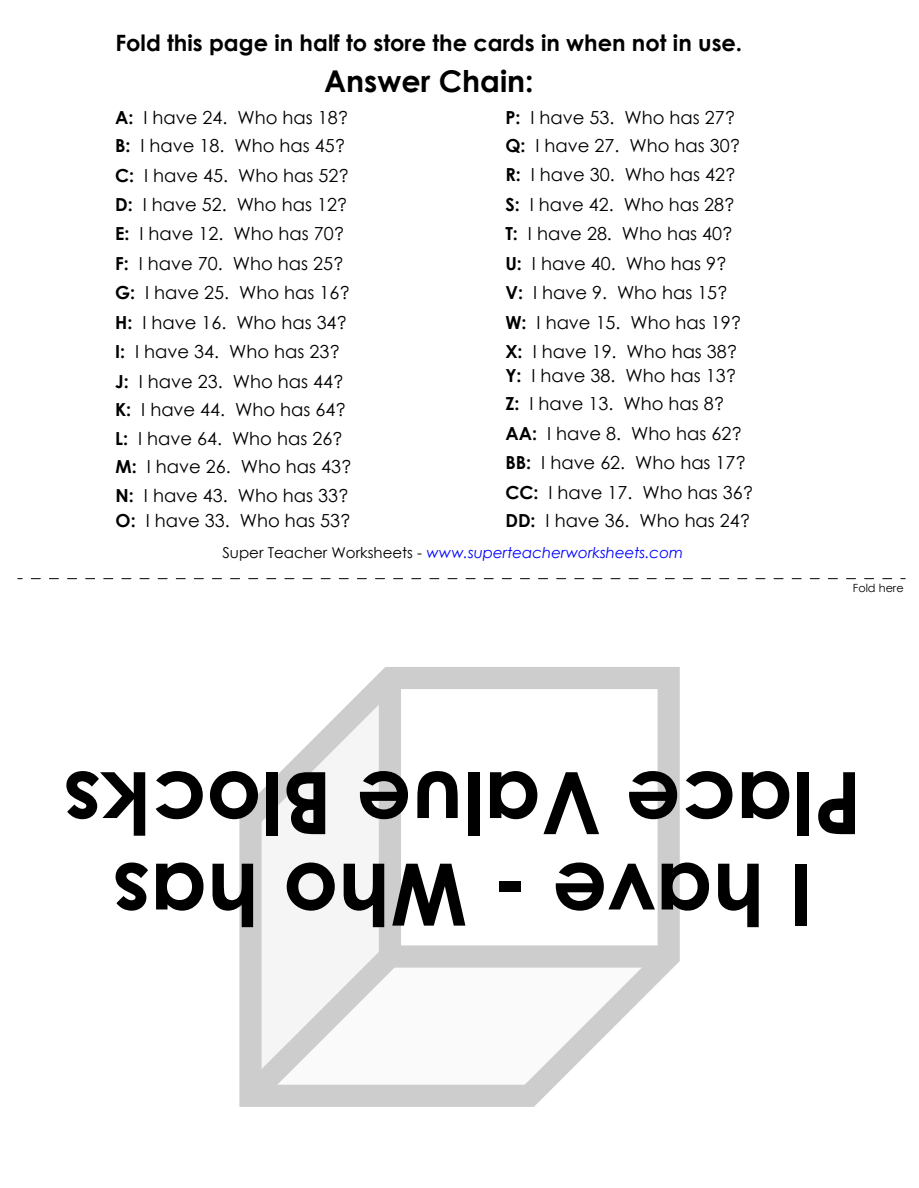
<style>
.page{position:relative;width:919px;height:1188px;background:#fff}
.page>*{position:absolute;margin:0;border:0;box-sizing:border-box;transform-origin:0 0}
.t1{font:700 86.25px/91.5px "Century Gothic 2";color:#000;text-align:center}
.t2{font:700 30px "Century Gothic 2";color:#000}
.t3{font:700 22.5px "Century Gothic 2";color:#000}
.t4{font:18px/27.9px "Century Gothic 2";color:#000}
.t5{font:italic 15px "Century Gothic 2";color:#00f}
.t6{font:11.25px "Century Gothic 2";color:#000}
.s1{font-weight:700}
.s2{font-style:normal;color:#000}
</style>
<div class="page">
<svg style="left:239px;top:685px;width:423px;height:422px"></svg>
<svg style="left:367px;top:667px;width:312px;height:312px"></svg>
<svg style="left:239px;top:925px;width:182px;height:182px"></svg>
<svg style="left:31px;top:578px;width:874px;height:1px"></svg>
<p class="t3" style="left:115px;top:26px;width:628px">Fold this page in half to store the cards in when not in use.</p>
<h2 class="t2" style="left:324px;top:58px;width:211px">Answer Chain:</h2>
<p class="t4" style="left:115px;top:103px;width:235px"><span class="s1">A:</span> I have 24. Who has 18?<br><span class="s1">B:</span> I have 18. Who has 45?</p>
<p class="t4" style="left:505px;top:103px;width:231px"><span class="s1">P:</span> I have 53. Who has 27?</p>
<p class="t4" style="left:505px;top:131px;width:236px"><span class="s1">Q:</span> I have 27. Who has 30?</p>
<p class="t4" style="left:115px;top:161px;width:235px"><span class="s1">C:</span> I have 45. Who has 52?</p>
<p class="t4" style="left:505px;top:161px;width:232px"><span class="s1">R:</span> I have 30. Who has 42?</p>
<p class="t4" style="left:115px;top:190px;width:234px"><span class="s1">D:</span> I have 52. Who has 12?</p>
<p class="t4" style="left:505px;top:190px;width:231px"><span class="s1">S:</span> I have 42. Who has 28?</p>
<p class="t4" style="left:115px;top:220px;width:231px"><span class="s1">E:</span> I have 12. Who has 70?</p>
<p class="t4" style="left:505px;top:220px;width:229px"><span class="s1">T:</span> I have 28. Who has 40?</p>
<p class="t4" style="left:115px;top:249px;width:230px"><span class="s1">F:</span> I have 70. Who has 25?</p>
<p class="t4" style="left:505px;top:249px;width:223px"><span class="s1">U:</span> I have 40. Who has 9?</p>
<p class="t4" style="left:115px;top:279px;width:236px"><span class="s1">G:</span> I have 25. Who has 16?</p>
<p class="t4" style="left:505px;top:278px;width:224px"><span class="s1">V:</span> I have 9. Who has 15?</p>
<p class="t4" style="left:115px;top:308px;width:234px"><span class="s1">H:</span> I have 16. Who has 34?</p>
<p class="t4" style="left:505px;top:308px;width:237px"><span class="s1">W:</span> I have 15. Who has 19?</p>
<p class="t4" style="left:115px;top:338px;width:226px"><span class="s1">I:</span> I have 34. Who has 23?</p>
<p class="t4" style="left:115px;top:367px;width:230px"><span class="s1">J:</span> I have 23. Who has 44?</p>
<p class="t4" style="left:505px;top:339px;width:234px;line-height:24.3px"><span class="s1">X:</span> I have 19. Who has 38?<br><span class="s1">Y:</span> I have 38. Who has 13?</p>
<p class="t4" style="left:115px;top:395px;width:232px"><span class="s1">K:</span> I have 44. Who has 64?</p>
<p class="t4" style="left:505px;top:390px;width:220px"><span class="s1">Z:</span> I have 13. Who has 8?</p>
<p class="t4" style="left:115px;top:424px;width:238px"><span class="s1">L:</span> I have 64. Who has 26?<br><span class="s1">M:</span> I have 26. Who has 43?</p>
<p class="t4" style="left:505px;top:419px;width:238px"><span class="s1">AA:</span> I have 8. Who has 62?</p>
<p class="t4" style="left:505px;top:448px;width:242px"><span class="s1">BB:</span> I have 62. Who has 17?</p>
<p class="t4" style="left:116px;top:481px;width:235px"><span class="s1">N:</span> I have 43. Who has 33?</p>
<p class="t4" style="left:505px;top:478px;width:249px"><span class="s1">CC:</span> I have 17. Who has 36?</p>
<p class="t4" style="left:116px;top:506px;width:236px"><span class="s1">O:</span> I have 33. Who has 53?</p>
<p class="t4" style="left:505px;top:506px;width:246px"><span class="s1">DD:</span> I have 36. Who has 24?</p>
<p class="t5" style="left:222px;top:542px;width:462px"><span class="s2">Super Teacher Worksheets -</span> www.superteacherworksheets.com</p>
<p class="t6" style="left:852px;top:580px;width:52px">Fold here</p>
<h1 class="t1" style="left:861px;top:945px;width:800px;rotate:-180deg">I have - Who has<br>Place Value Blocks</h1>
</div>
